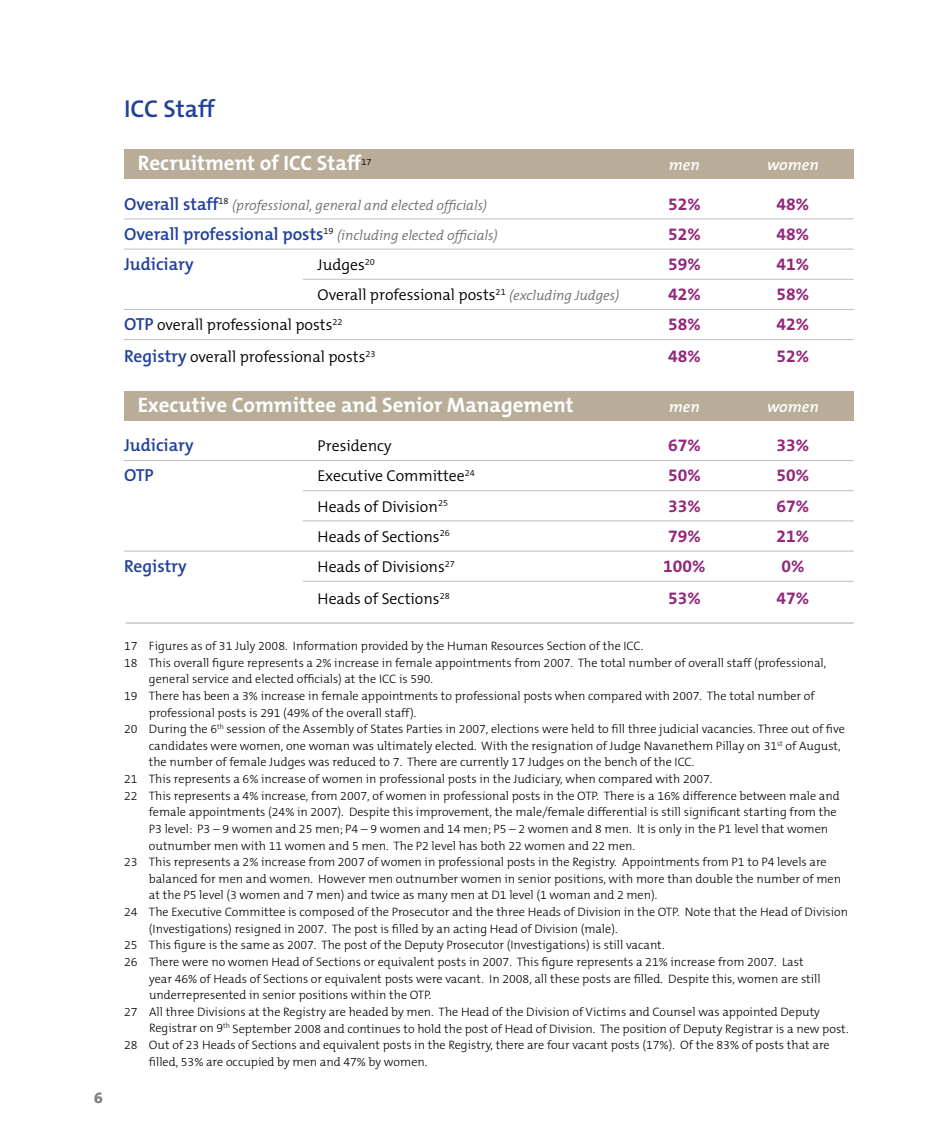
<style>
.page{position:relative;width:943px;height:1141px;background:#fff}
.page>*{position:absolute;margin:0;border:0;box-sizing:border-box;transform-origin:0 0}
.t1{font:600 24.5px "The Mix B6";color:#21409a}
.t2{font:700 21px "The Mix B7";color:#fff}
.t3{font:700 17.5px "The Mix B7";color:#93287b}
.t4{font:600 17.5px "The Mix B6";color:#21409a}
.t5{font:300 15.75px "The Mix B4";color:#000}
.t6{font:italic 600 15.75px "The Mix B6";color:#fff}
.t7{font:700 15.75px "The Mix B7";color:#808285}
.t8{font:italic 300 14px "The Mix B4";color:#6d6f71}
.t9{font:300 12.25px "The Mix B3";color:#000}
.t10{font:300 9.1px "The Mix B4";color:#000}
.s1{font-family:"The Mix B6";font-weight:600;font-style:normal;font-size:17.5px;color:#21409a}
.s2{font-style:italic;font-size:14px;color:#6d6f71}
.s3{font-family:"The Mix B6";font-weight:600;font-size:17.5px;color:#21409a}
</style>
<div class="page">
<div style="left:124px;top:149px;width:729px;height:30px;background:#b9ac99"></div>
<div style="left:124px;top:391px;width:729px;height:29px;background:#b9ac99"></div>
<hr style="left:124px;top:218px;width:729px;height:1px;background:#bcbdc0">
<hr style="left:124px;top:249px;width:729px;height:1px;background:#bcbdc0">
<hr style="left:303px;top:279px;width:550px;height:1px;background:#bcbdc0">
<hr style="left:124px;top:309px;width:729px;height:1px;background:#bcbdc0">
<hr style="left:124px;top:339px;width:729px;height:1px;background:#bcbdc0">
<hr style="left:124px;top:460px;width:729px;height:1px;background:#bcbdc0">
<hr style="left:303px;top:490px;width:550px;height:1px;background:#bcbdc0">
<hr style="left:303px;top:520px;width:550px;height:1px;background:#bcbdc0">
<hr style="left:124px;top:551px;width:729px;height:1px;background:#bcbdc0">
<hr style="left:303px;top:581px;width:550px;height:1px;background:#bcbdc0">
<hr style="left:126px;top:623px;width:727px;height:1px;background:#a7a9ac">
<p class="t7" style="left:94px;top:1090px;width:10px">6</p>
<h1 class="t1" style="left:124px;top:96px;width:92px">ICC Staff</h1>
<h2 class="t2" style="left:138px;top:152px;width:225px">Recruitment of ICC Staff</h2>
<p class="t10" style="left:361px;top:157px;width:12px">17</p>
<p class="t6" style="left:669px;top:157px;width:32px">men</p>
<p class="t6" style="left:767px;top:157px;width:53px">women</p>
<p class="t8" style="left:124px;top:198px;width:364px"><span class="s1">Overall staff</span><sup>18</sup> (professional, general and elected officials)</p>
<h3 class="t3" style="left:668px;top:194px;width:34px">52%</h3>
<h3 class="t3" style="left:776px;top:194px;width:34px">48%</h3>
<p class="t8" style="left:124px;top:228px;width:375px"><span class="s1">Overall professional posts</span><sup>19</sup> (including elected officials)</p>
<h3 class="t3" style="left:668px;top:225px;width:34px">52%</h3>
<h3 class="t3" style="left:776px;top:225px;width:34px">48%</h3>
<h3 class="t4" style="left:124px;top:255px;width:71px">Judiciary</h3>
<p class="t5" style="left:317px;top:256px;width:59px">Judges<sup>20</sup></p>
<h3 class="t3" style="left:668px;top:255px;width:34px">59%</h3>
<h3 class="t3" style="left:776px;top:255px;width:34px">41%</h3>
<p class="t5" style="left:317px;top:287px;width:303px">Overall professional posts<sup>21</sup> <span class="s2">(excluding Judges)</span></p>
<h3 class="t3" style="left:668px;top:285px;width:34px">42%</h3>
<h3 class="t3" style="left:776px;top:285px;width:34px">58%</h3>
<p class="t5" style="left:124px;top:317px;width:220px"><span class="s3">OTP</span> overall professional posts<sup>22</sup></p>
<h3 class="t3" style="left:668px;top:315px;width:34px">58%</h3>
<h3 class="t3" style="left:776px;top:315px;width:34px">42%</h3>
<p class="t5" style="left:124px;top:349px;width:253px"><span class="s3">Registry</span> overall professional posts<sup>23</sup></p>
<h3 class="t3" style="left:668px;top:347px;width:34px">48%</h3>
<h3 class="t3" style="left:776px;top:347px;width:34px">52%</h3>
<h2 class="t2" style="left:138px;top:394px;width:437px">Executive Committee and Senior Management</h2>
<p class="t6" style="left:669px;top:399px;width:32px">men</p>
<p class="t6" style="left:767px;top:399px;width:53px">women</p>
<h3 class="t4" style="left:124px;top:436px;width:71px">Judiciary</h3>
<p class="t5" style="left:317px;top:438px;width:75px">Presidency</p>
<h3 class="t3" style="left:668px;top:436px;width:34px">67%</h3>
<h3 class="t3" style="left:776px;top:436px;width:34px">33%</h3>
<h3 class="t4" style="left:124px;top:466px;width:31px">OTP</h3>
<p class="t5" style="left:317px;top:468px;width:159px">Executive Committee<sup>24</sup></p>
<h3 class="t3" style="left:668px;top:466px;width:34px">50%</h3>
<h3 class="t3" style="left:776px;top:466px;width:34px">50%</h3>
<p class="t5" style="left:317px;top:498px;width:132px">Heads of Division<sup>25</sup></p>
<h3 class="t3" style="left:668px;top:496px;width:34px">33%</h3>
<h3 class="t3" style="left:776px;top:496px;width:34px">67%</h3>
<p class="t5" style="left:317px;top:528px;width:134px">Heads of Sections<sup>26</sup></p>
<h3 class="t3" style="left:668px;top:527px;width:34px">79%</h3>
<h3 class="t3" style="left:776px;top:527px;width:34px">21%</h3>
<h3 class="t4" style="left:124px;top:557px;width:64px">Registry</h3>
<p class="t5" style="left:317px;top:558px;width:139px">Heads of Divisions<sup>27</sup></p>
<h3 class="t3" style="left:663px;top:557px;width:44px">100%</h3>
<h3 class="t3" style="left:781px;top:557px;width:24px">0%</h3>
<p class="t5" style="left:317px;top:590px;width:134px">Heads of Sections<sup>28</sup></p>
<h3 class="t3" style="left:668px;top:589px;width:34px">53%</h3>
<h3 class="t3" style="left:776px;top:589px;width:34px">47%</h3>
<p class="t9" style="left:124px;top:640px;width:521px">17 Figures as of 31 July 2008. Information provided by the Human Resources Section of the ICC.</p>
<p class="t9" style="left:124px;top:656px;width:703px">18 This overall figure represents a 2% increase in female appointments from 2007. The total number of overall staff (professional,</p>
<p class="t9" style="left:149px;top:673px;width:286px">general service and elected officials) at the ICC is 590.</p>
<p class="t9" style="left:124px;top:690px;width:692px">19 There has been a 3% increase in female appointments to professional posts when compared with 2007. The total number of</p>
<p class="t9" style="left:149px;top:706px;width:269px">professional posts is 291 (49% of the overall staff).</p>
<p class="t9" style="left:124px;top:723px;width:722px">20 During the 6<sup>th</sup> session of the Assembly of States Parties in 2007, elections were held to fill three judicial vacancies. Three out of five</p>
<p class="t9" style="left:149px;top:739px;width:693px">candidates were women, one woman was ultimately elected. With the resignation of Judge Navanethem Pillay on 31<sup>st</sup> of August,</p>
<p class="t9" style="left:149px;top:756px;width:547px">the number of female Judges was reduced to 7. There are currently 17 Judges on the bench of the ICC.</p>
<p class="t9" style="left:124px;top:773px;width:590px">21 This represents a 6% increase of women in professional posts in the Judiciary, when compared with 2007.</p>
<p class="t9" style="left:124px;top:789px;width:717px">22 This represents a 4% increase, from 2007, of women in professional posts in the OTP. There is a 16% difference between male and</p>
<p class="t9" style="left:149px;top:806px;width:689px">female appointments (24% in 2007). Despite this improvement, the male/female differential is still significant starting from the</p>
<p class="t9" style="left:149px;top:823px;width:680px">P3 level: P3 – 9 women and 25 men; P4 – 9 women and 14 men; P5 – 2 women and 8 men. It is only in the P1 level that women</p>
<p class="t9" style="left:149px;top:839px;width:487px">outnumber men with 11 women and 5 men. The P2 level has both 22 women and 22 men.</p>
<p class="t9" style="left:124px;top:856px;width:704px">23 This represents a 2% increase from 2007 of women in professional posts in the Registry. Appointments from P1 to P4 levels are</p>
<p class="t9" style="left:149px;top:872px;width:693px">balanced for men and women. However men outnumber women in senior positions, with more than double the number of men</p>
<p class="t9" style="left:149px;top:889px;width:510px">at the P5 level (3 women and 7 men) and twice as many men at D1 level (1 woman and 2 men).</p>
<p class="t9" style="left:124px;top:906px;width:725px">24 The Executive Committee is composed of the Prosecutor and the three Heads of Division in the OTP. Note that the Head of Division</p>
<p class="t9" style="left:149px;top:922px;width:470px">(Investigations) resigned in 2007. The post is filled by an acting Head of Division (male).</p>
<p class="t9" style="left:124px;top:939px;width:542px">25 This figure is the same as 2007. The post of the Deputy Prosecutor (Investigations) is still vacant.</p>
<p class="t9" style="left:124px;top:955px;width:681px">26 There were no women Head of Sections or equivalent posts in 2007. This figure represents a 21% increase from 2007. Last</p>
<p class="t9" style="left:149px;top:972px;width:673px">year 46% of Heads of Sections or equivalent posts were vacant. In 2008, all these posts are filled. Despite this, women are still</p>
<p class="t9" style="left:149px;top:989px;width:284px">underrepresented in senior positions within the OTP.</p>
<p class="t9" style="left:124px;top:1005px;width:697px">27 All three Divisions at the Registry are headed by men. The Head of the Division of Victims and Counsel was appointed Deputy</p>
<p class="t9" style="left:149px;top:1022px;width:701px">Registrar on 9<sup>th</sup> September 2008 and continues to hold the post of Head of Division. The position of Deputy Registrar is a new post.</p>
<p class="t9" style="left:124px;top:1039px;width:707px">28 Out of 23 Heads of Sections and equivalent posts in the Registry, there are four vacant posts (17%). Of the 83% of posts that are</p>
<p class="t9" style="left:149px;top:1055px;width:280px">filled, 53% are occupied by men and 47% by women.</p>
</div>
